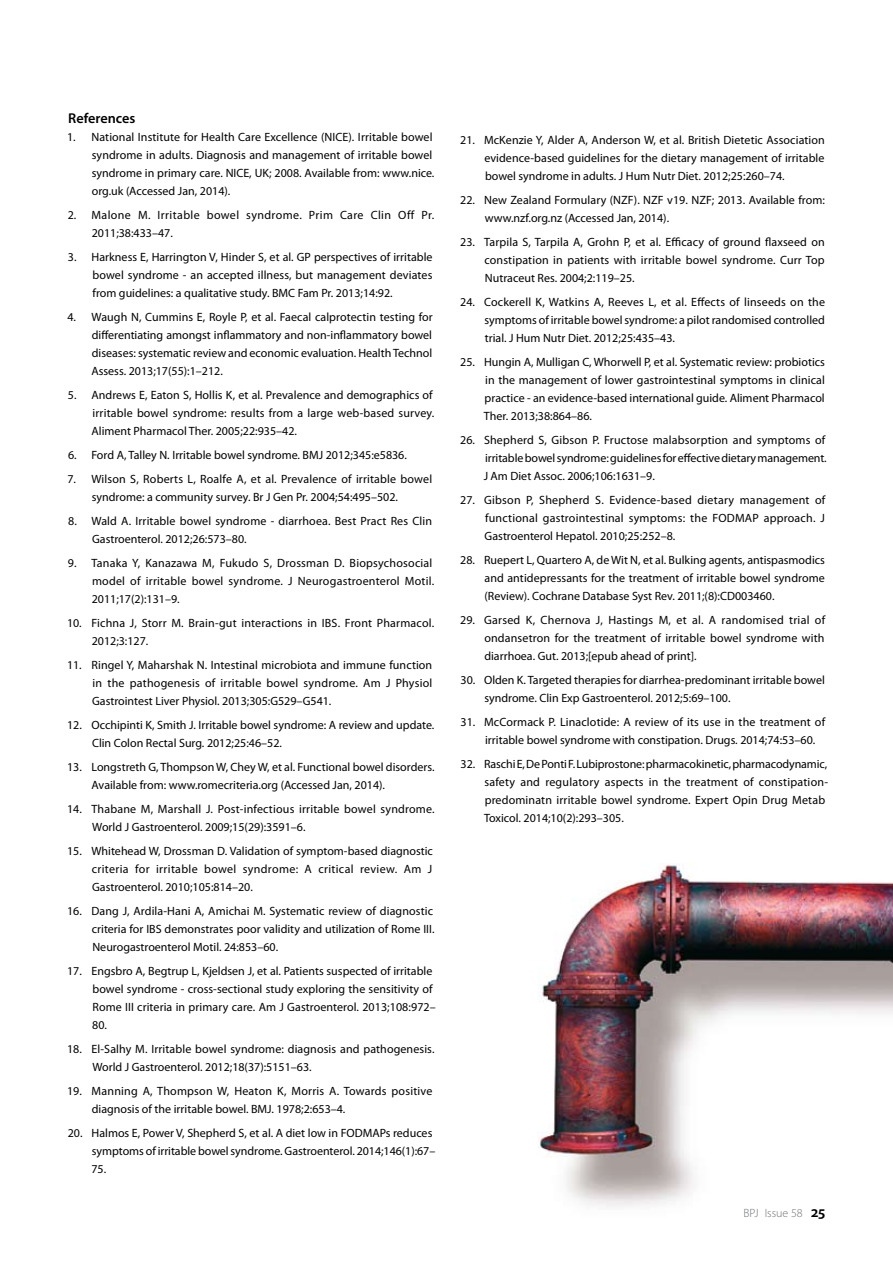
<style>
.page{position:relative;width:893px;height:1263px;background:#fff}
.page>*{position:absolute;margin:0;border:0;box-sizing:border-box;transform-origin:0 0}
.t1{font:600 14.25px "Myriad Pro";color:#000}
.t2{font:12px/18px "Myriad Pro";color:#000}
.t3{font:12px/18px "Myriad Pro";letter-spacing:.02em;color:#000}
.t4{font:12px/18px "Myriad Pro";letter-spacing:.03em;color:#000}
.t5{font:300 12px "Myriad Pro";color:#707173}
.s1{font-weight:600;font-size:15.75px;color:#000}
</style>
<div class="page">
<img style="left:538px;top:864px;width:355px;height:343px">
<p class="t1" style="left:68px;top:109px;width:69px">References</p>
<p class="t2" style="left:92px;top:128px;width:344px;text-indent:-25px">1. National Institute for Health Care Excellence (NICE). Irritable bowel syndrome in adults. Diagnosis and management of irritable bowel syndrome in primary care. NICE, UK; 2008. Available from: www.nice. org.uk (Accessed Jan, 2014).</p>
<p class="t4" style="left:92px;top:206px;width:344px;text-indent:-24px">2. Malone M. Irritable bowel syndrome. Prim Care Clin Off Pr.<br>2011;38:433–47.</p>
<p class="t2" style="left:92px;top:248px;width:342px;text-align:justify;text-indent:-25px">3. Harkness E, Harrington V, Hinder S, et al. GP perspectives of irritable bowel syndrome - an accepted illness, but management deviates from guidelines: a qualitative study. BMC Fam Pr. 2013;14:92.</p>
<p class="t2" style="left:92px;top:308px;width:343px;text-align:justify;text-indent:-24px">4. Waugh N, Cummins E, Royle P, et al. Faecal calprotectin testing for differentiating amongst inflammatory and non-inflammatory bowel diseases: systematic review and economic evaluation. Health Technol Assess. 2013;17(55):1–212.</p>
<p class="t2" style="left:92px;top:386px;width:344px;text-indent:-24px">5. Andrews E, Eaton S, Hollis K, et al. Prevalence and demographics of irritable bowel syndrome: results from a large web-based survey.<br>Aliment Pharmacol Ther. 2005;22:935–42.</p>
<p class="t2" style="left:68px;top:446px;width:340px">6. Ford A, Talley N. Irritable bowel syndrome. BMJ 2012;345:e5836.</p>
<p class="t2" style="left:92px;top:470px;width:342px;text-indent:-24px">7. Wilson S, Roberts L, Roalfe A, et al. Prevalence of irritable bowel syndrome: a community survey. Br J Gen Pr. 2004;54:495–502.</p>
<p class="t2" style="left:92px;top:512px;width:341px;text-indent:-24px">8. Wald A. Irritable bowel syndrome - diarrhoea. Best Pract Res Clin<br>Gastroenterol. 2012;26:573–80.</p>
<p class="t3" style="left:92px;top:554px;width:344px;text-indent:-24px">9. Tanaka Y, Kanazawa M, Fukudo S, Drossman D. Biopsychosocial model of irritable bowel syndrome. J Neurogastroenterol Motil.<br>2011;17(2):131–9.</p>
<p class="t2" style="left:92px;top:614px;width:344px;text-indent:-25px">10. Fichna J, Storr M. Brain-gut interactions in IBS. Front Pharmacol.<br>2012;3:127.</p>
<p class="t2" style="left:92px;top:656px;width:342px;text-align:justify;text-indent:-25px">11. Ringel Y, Maharshak N. Intestinal microbiota and immune function in the pathogenesis of irritable bowel syndrome. Am J Physiol Gastrointest Liver Physiol. 2013;305:G529–G541.</p>
<p class="t2" style="left:92px;top:716px;width:344px;text-indent:-25px">12. Occhipinti K, Smith J. Irritable bowel syndrome: A review and update.<br>Clin Colon Rectal Surg. 2012;25:46–52.</p>
<p class="t2" style="left:92px;top:758px;width:344px;text-indent:-25px">13. Longstreth G, Thompson W, Chey W, et al. Functional bowel disorders.<br>Available from: www.romecriteria.org (Accessed Jan, 2014).</p>
<p class="t2" style="left:92px;top:800px;width:344px;text-indent:-25px">14. Thabane M, Marshall J. Post-infectious irritable bowel syndrome.<br>World J Gastroenterol. 2009;15(29):3591–6.</p>
<p class="t2" style="left:92px;top:842px;width:343px;text-align:justify;text-indent:-25px">15. Whitehead W, Drossman D. Validation of symptom-based diagnostic criteria for irritable bowel syndrome: A critical review. Am J Gastroenterol. 2010;105:814–20.</p>
<p class="t2" style="left:92px;top:902px;width:344px;text-align:justify;text-indent:-25px">16. Dang J, Ardila-Hani A, Amichai M. Systematic review of diagnostic criteria for IBS demonstrates poor validity and utilization of Rome III.<br>Neurogastroenterol Motil. 24:853–60.</p>
<p class="t2" style="left:92px;top:962px;width:345px;text-indent:-25px">17. Engsbro A, Begtrup L, Kjeldsen J, et al. Patients suspected of irritable bowel syndrome - cross-sectional study exploring the sensitivity of Rome III criteria in primary care. Am J Gastroenterol. 2013;108:972– 80.</p>
<p class="t2" style="left:92px;top:1040px;width:344px;text-indent:-25px">18. El-Salhy M. Irritable bowel syndrome: diagnosis and pathogenesis.<br>World J Gastroenterol. 2012;18(37):5151–63.</p>
<p class="t2" style="left:92px;top:1082px;width:342px;text-indent:-25px">19. Manning A, Thompson W, Heaton K, Morris A. Towards positive diagnosis of the irritable bowel. BMJ. 1978;2:653–4.</p>
<p class="t2" style="left:91px;top:1124px;width:345px;text-indent:-24px">20. Halmos E, Power V, Shepherd S, et al. A diet low in FODMAPs reduces symptoms of irritable bowel syndrome. Gastroenterol. 2014;146(1):67–<br>75.</p>
<p class="t2" style="left:484px;top:130px;width:342px;text-align:justify;text-indent:-24px">21. McKenzie Y, Alder A, Anderson W, et al. British Dietetic Association evidence-based guidelines for the dietary management of irritable bowel syndrome in adults. J Hum Nutr Diet. 2012;25:260–74.</p>
<p class="t2" style="left:485px;top:190px;width:342px;text-indent:-25px">22. New Zealand Formulary (NZF). NZF v19. NZF; 2013. Available from: www.nzf.org.nz (Accessed Jan, 2014).</p>
<p class="t2" style="left:484px;top:232px;width:342px;text-align:justify;text-indent:-24px">23. Tarpila S, Tarpila A, Grohn P, et al. Efficacy of ground flaxseed on constipation in patients with irritable bowel syndrome. Curr Top Nutraceut Res. 2004;2:119–25.</p>
<p class="t2" style="left:484px;top:292px;width:342px;text-align:justify;text-indent:-24px">24. Cockerell K, Watkins A, Reeves L, et al. Effects of linseeds on the symptoms of irritable bowel syndrome: a pilot randomised controlled trial. J Hum Nutr Diet. 2012;25:435–43.</p>
<p class="t2" style="left:484px;top:352px;width:342px;text-align:justify;text-indent:-24px">25. Hungin A, Mulligan C, Whorwell P, et al. Systematic review: probiotics in the management of lower gastrointestinal symptoms in clinical practice - an evidence-based international guide. Aliment Pharmacol Ther. 2013;38:864–86.</p>
<p class="t2" style="left:484px;top:430px;width:345px;text-indent:-23px">26. Shepherd S, Gibson P. Fructose malabsorption and symptoms of irritable bowel syndrome: guidelines for effective dietary management.<br>J Am Diet Assoc. 2006;106:1631–9.</p>
<p class="t2" style="left:485px;top:490px;width:342px;text-align:justify;text-indent:-24px">27. Gibson P, Shepherd S. Evidence-based dietary management of functional gastrointestinal symptoms: the FODMAP approach. J Gastroenterol Hepatol. 2010;25:252–8.</p>
<p class="t2" style="left:484px;top:550px;width:342px;text-align:justify;text-indent:-24px">28. Ruepert L, Quartero A, de Wit N, et al. Bulking agents, antispasmodics and antidepressants for the treatment of irritable bowel syndrome (Review). Cochrane Database Syst Rev. 2011;(8):CD003460.</p>
<p class="t2" style="left:484px;top:610px;width:342px;text-align:justify;text-indent:-24px">29. Garsed K, Chernova J, Hastings M, et al. A randomised trial of ondansetron for the treatment of irritable bowel syndrome with diarrhoea. Gut. 2013;[epub ahead of print].</p>
<p class="t2" style="left:484px;top:670px;width:342px;text-indent:-24px">30. Olden K. Targeted therapies for diarrhea-predominant irritable bowel syndrome. Clin Exp Gastroenterol. 2012;5:69–100.</p>
<p class="t2" style="left:485px;top:712px;width:342px;text-indent:-25px">31. McCormack P. Linaclotide: A review of its use in the treatment of irritable bowel syndrome with constipation. Drugs. 2014;74:53–60.</p>
<p class="t2" style="left:484px;top:754px;width:346px;text-indent:-23px">32. Raschi E, De Ponti F. Lubiprostone: pharmacokinetic, pharmacodynamic, safety and regulatory aspects in the treatment of constipation&shy;predominatn irritable bowel syndrome. Expert Opin Drug Metab Toxicol. 2014;10(2):293–305.</p>
<p class="t5" style="left:743px;top:1206px;width:84px">BPJ Issue 58 <span class="s1">25</span></p>
</div>
